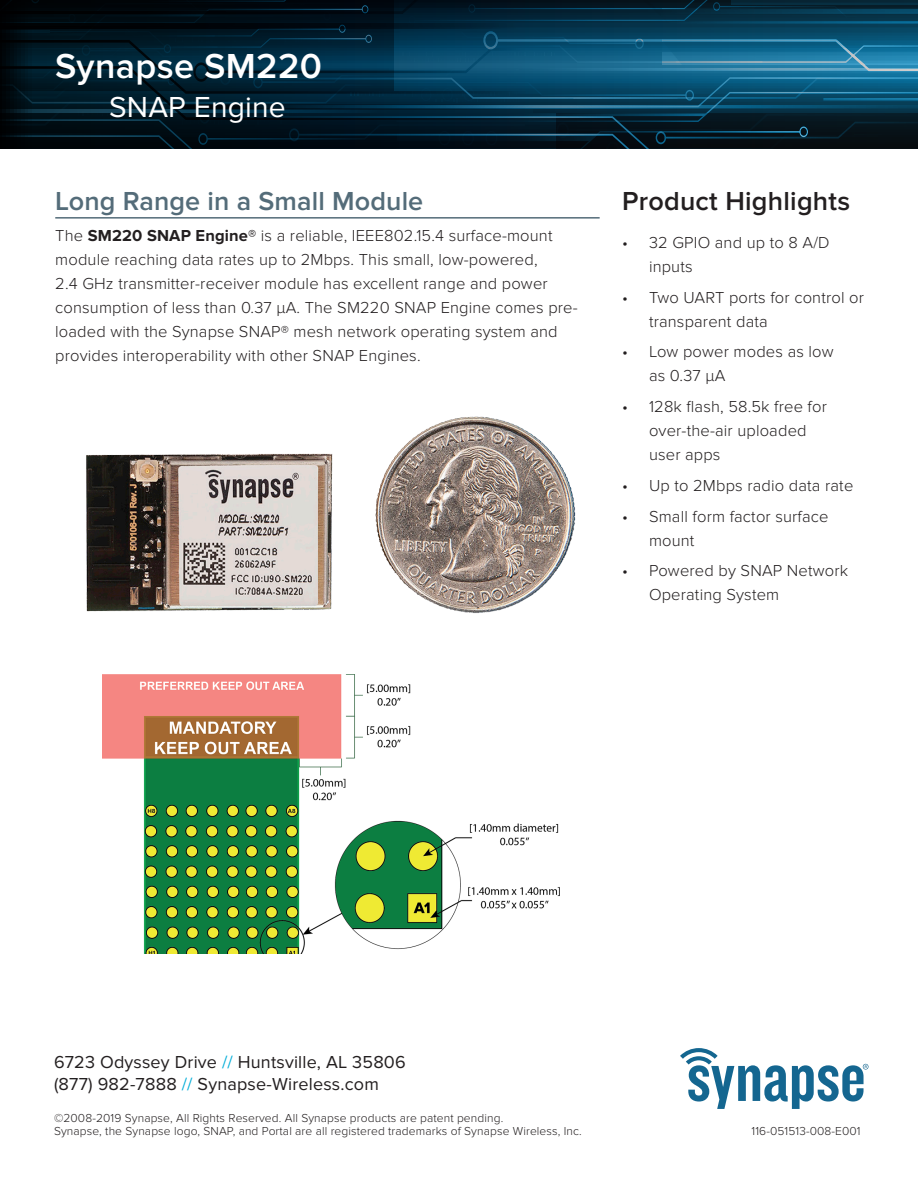
<style>
.page{position:relative;width:918px;height:1188px;background:#fff}
.page>*{position:absolute;margin:0;border:0;box-sizing:border-box;transform-origin:0 0}
.t1{font:600 36px "Proxima Nova";letter-spacing:.01em;color:#fff}
.t2{font:30px "Proxima Nova";letter-spacing:.005em;color:#fff}
.Heading_1{font:600 27px "Proxima Nova";letter-spacing:.005em;color:#546c79}
.Sidebar_Benefits_Hea{font:600 27px "Proxima Nova";letter-spacing:.01em;color:#231f20}
.t3{font:18px/22px "Proxima Nova";letter-spacing:.01em;color:#231f20}
.t4{font:300 16.5px/24px "Proxima Nova";letter-spacing:.01em;color:#231f20}
.t5{font:300 12px/12.9px "Proxima Nova";letter-spacing:.01em;color:#231f20}
.s1{font-weight:700}
.s2{color:#00add8}
</style>
<div class="page">
<svg style="left:0;top:0;width:918px;height:149px;background:#062d40"></svg>
<svg style="left:680px;top:1048px;width:189px;height:61px"></svg>
<hr style="left:55px;top:217px;width:545px;height:2px;background:#546c79">
<img style="left:102px;top:699px;width:458px;height:255px">
<img style="left:86px;top:416px;width:490px;height:283px">
<h1 class="t1" style="left:55px;top:45px;width:268px">Synapse SM220</h1>
<h2 class="t2" style="left:109px;top:90px;width:178px">SNAP Engine</h2>
<p class="Heading_1" style="left:55px;top:186px;width:370px">Long Range in a Small Module</p>
<p class="t4" style="left:55px;top:224px;width:524px">The <span class="s1">SM220 SNAP Engine®</span> is a reliable, IEEE802.15.4 surface-mount module reaching data rates up to 2Mbps. This small, low-powered,<br>2.4 GHz transmitter-receiver module has excellent range and power consumption of less than 0.37 μA. The SM220 SNAP Engine comes pre&shy;loaded with the Synapse SNAP® mesh network operating system and provides interoperability with other SNAP Engines.</p>
<p class="Sidebar_Benefits_Hea" style="left:622px;top:186px;width:230px">Product Highlights</p>
<p class="t4" style="left:649px;top:231px;width:182px;text-indent:-27px">• 32 GPIO and up to 8 A/D inputs</p>
<p class="t4" style="left:649px;top:285px;width:217px;text-indent:-27px">• Two UART ports for control or transparent data</p>
<p class="t4" style="left:649px;top:340px;width:186px;text-indent:-27px">• Low power modes as low as 0.37 μA</p>
<p class="t4" style="left:649px;top:395px;width:179px;text-indent:-27px">• 128k flash, 58.5k free for over-the-air uploaded user apps</p>
<p class="t4" style="left:622px;top:474px;width:233px">• Up to 2Mbps radio data rate</p>
<p class="t4" style="left:649px;top:504px;width:181px;text-indent:-27px">• Small form factor surface mount</p>
<p class="t4" style="left:649px;top:559px;width:201px;text-indent:-27px">• Powered by SNAP Network<br>Operating System</p>
<p class="t3" style="left:54px;top:1051px;width:353px">6723 Odyssey Drive <span class="s2">//</span> Huntsville, AL 35806 (877) 982-7888 <span class="s2">//</span> Synapse-Wireless.com</p>
<p class="t5" style="left:54px;top:1112px;width:529px">©2008-2019 Synapse, All Rights Reserved. All Synapse products are patent pending.<br>Synapse, the Synapse logo, SNAP, and Portal are all registered trademarks of Synapse Wireless, Inc.</p>
<p class="t5" style="left:752px;top:1124px;width:111px">116-051513-008-E001</p>
</div>
